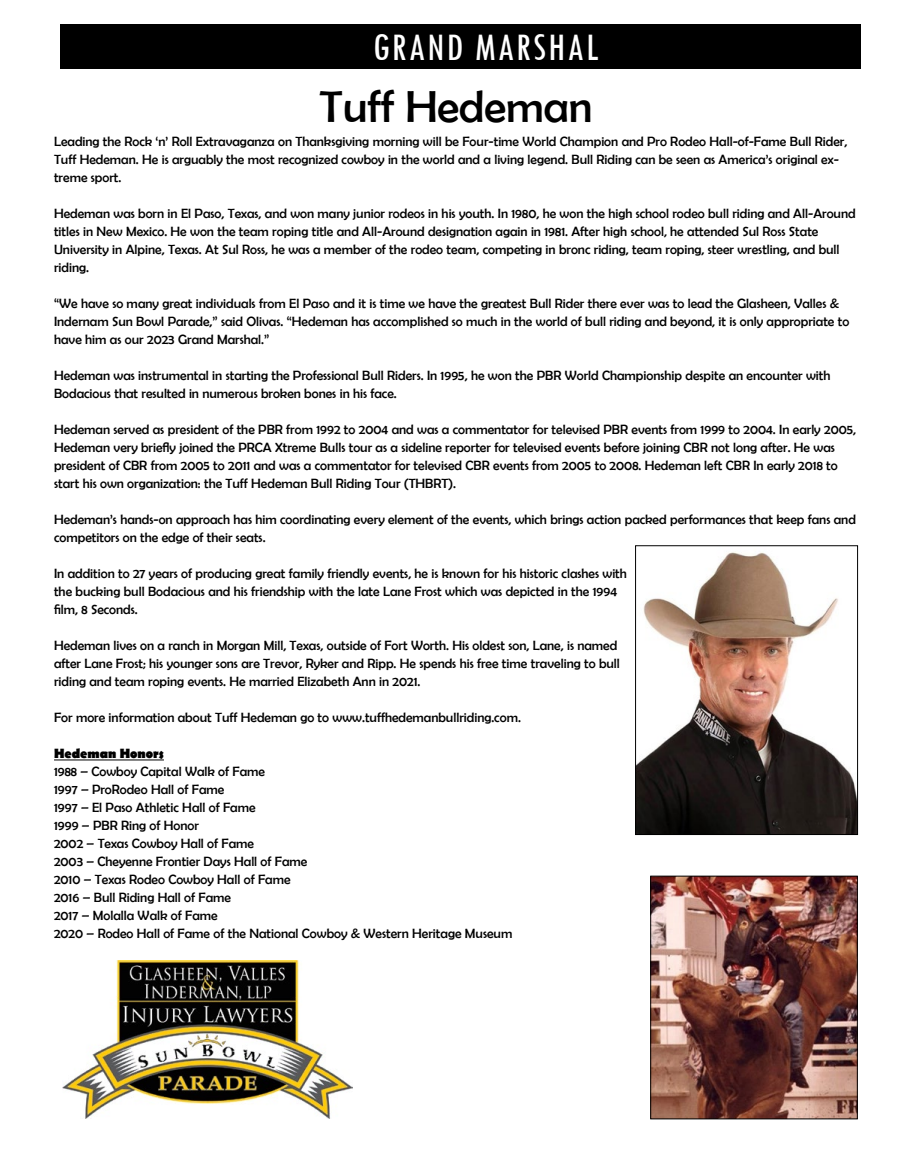
<style>
.page{position:relative;width:912px;height:1175px;background:#fff}
.page>*{position:absolute;margin:0;border:0;box-sizing:border-box;transform-origin:0 0}
.t1{font:45px "Berlin Sans FB";color:#000}
.t2{font:condensed 40.5px "Tw Cen";letter-spacing:.05em;color:#fff}
.t3{font:13.5px/18px "Berlin Sans FB";color:#000}
.t4{font:700 13.5px "Berlin Sans FB";color:#000}
</style>
<div class="page">
<div style="left:60px;top:25px;width:800px;height:44px;background:#000"></div>
<img style="left:62px;top:960px;width:291px;height:158px">
<hr style="left:54px;top:759px;width:110px;height:1px;background:#000">
<img style="left:652px;top:877px;width:203px;height:240px">
<div style="left:650px;top:875px;width:207px;height:244px;border:1px solid #000"></div>
<img style="left:637px;top:552px;width:218px;height:281px">
<div style="left:635px;top:545px;width:222px;height:290px;border:1px solid #000"></div>
<h2 class="t2" style="left:372px;top:23px;width:228px">GRAND MARSHAL</h2>
<h1 class="t1" style="left:319px;top:82px;width:274px">Tuff Hedeman</h1>
<p class="t3" style="left:54px;top:132px;width:794px">Leading the Rock ‘n’ Roll Extravaganza on Thanksgiving morning will be Four-time World Champion and Pro Rodeo Hall-of-Fame Bull Rider,<br>Tuff Hedeman. He is arguably the most recognized cowboy in the world and a living legend. Bull Riding can be seen as America’s original ex&shy;treme sport.</p>
<p class="t3" style="left:54px;top:204px;width:802px">Hedeman was born in El Paso, Texas, and won many junior rodeos in his youth. In 1980, he won the high school rodeo bull riding and All-Around titles in New Mexico. He won the team roping title and All-Around designation again in 1981. After high school, he attended Sul Ross State University in Alpine, Texas. At Sul Ross, he was a member of the rodeo team, competing in bronc riding, team roping, steer wrestling, and bull riding.</p>
<p class="t3" style="left:54px;top:294px;width:796px">“We have so many great individuals from El Paso and it is time we have the greatest Bull Rider there ever was to lead the Glasheen, Valles &amp;<br>Indernam Sun Bowl Parade,” said Olivas. “Hedeman has accomplished so much in the world of bull riding and beyond, it is only appropriate to have him as our 2023 Grand Marshal.”</p>
<p class="t3" style="left:54px;top:366px;width:777px">Hedeman was instrumental in starting the Professional Bull Riders. In 1995, he won the PBR World Championship despite an encounter with<br>Bodacious that resulted in numerous broken bones in his face.</p>
<p class="t3" style="left:54px;top:420px;width:803px">Hedeman served as president of the PBR from 1992 to 2004 and was a commentator for televised PBR events from 1999 to 2004. In early 2005, Hedeman very briefly joined the PRCA Xtreme Bulls tour as a sideline reporter for televised events before joining CBR not long after. He was president of CBR from 2005 to 2011 and was a commentator for televised CBR events from 2005 to 2008. Hedeman left CBR In early 2018 to start his own organization: the Tuff Hedeman Bull Riding Tour (THBRT).</p>
<p class="t3" style="left:54px;top:510px;width:803px">Hedeman’s hands-on approach has him coordinating every element of the events, which brings action packed performances that keep fans and competitors on the edge of their seats.</p>
<p class="t3" style="left:54px;top:564px;width:574px">In addition to 27 years of producing great family friendly events, he is known for his historic clashes with the bucking bull Bodacious and his friendship with the late Lane Frost which was depicted in the 1994 film, 8 Seconds.</p>
<p class="t3" style="left:54px;top:636px;width:567px">Hedeman lives on a ranch in Morgan Mill, Texas, outside of Fort Worth. His oldest son, Lane, is named after Lane Frost; his younger sons are Trevor, Ryker and Ripp. He spends his free time traveling to bull riding and team roping events. He married Elizabeth Ann in 2021.</p>
<p class="t3" style="left:54px;top:708px;width:468px">For more information about Tuff Hedeman go to www.tuffhedemanbullriding.com.</p>
<p class="t4" style="left:54px;top:746px;width:111px">Hedeman Honors</p>
<p class="t3" style="left:54px;top:762px;width:459px">1988 – Cowboy Capital Walk of Fame<br>1997 – ProRodeo Hall of Fame<br>1997 – El Paso Athletic Hall of Fame<br>1999 – PBR Ring of Honor<br>2002 – Texas Cowboy Hall of Fame<br>2003 – Cheyenne Frontier Days Hall of Fame<br>2010 – Texas Rodeo Cowboy Hall of Fame<br>2016 – Bull Riding Hall of Fame<br>2017 – Molalla Walk of Fame<br>2020 – Rodeo Hall of Fame of the National Cowboy &amp; Western Heritage Museum</p>
</div>
